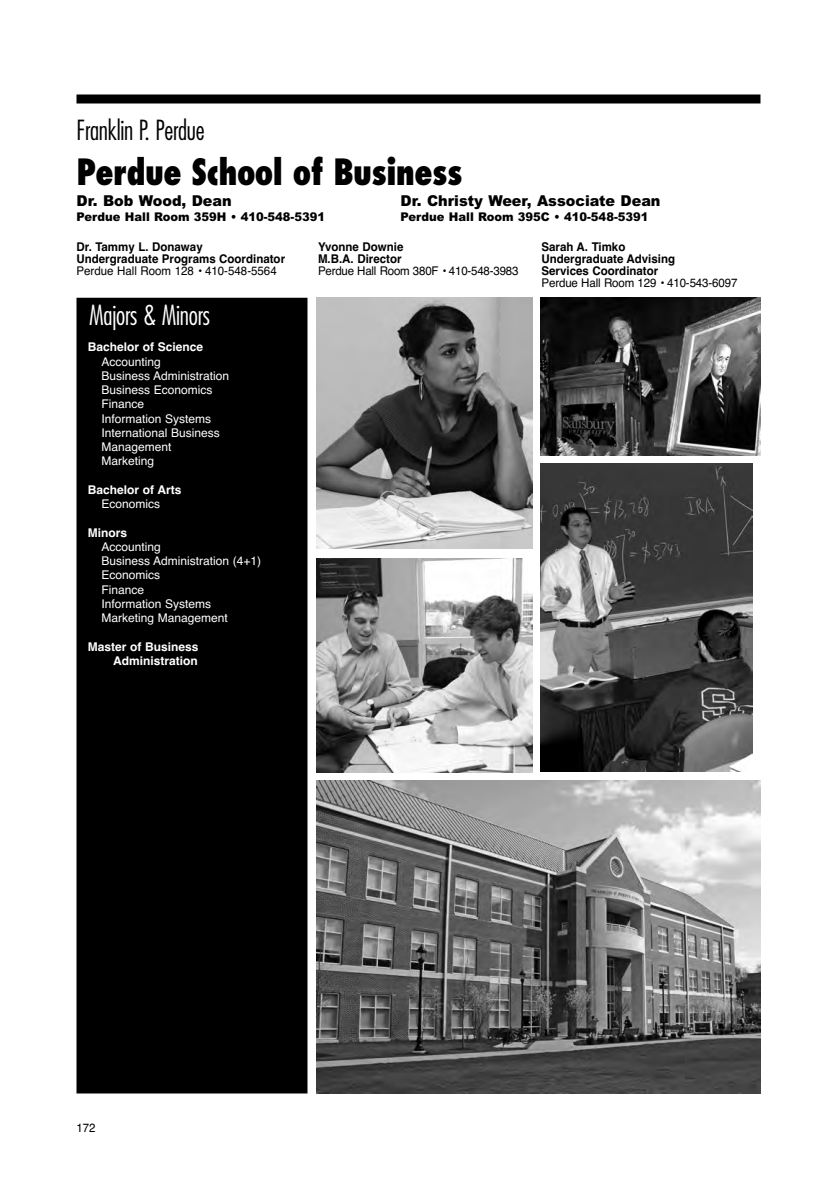
<style>
.page{position:relative;width:837px;height:1197px;background:#fff}
.page>*{position:absolute;margin:0;border:0;box-sizing:border-box;transform-origin:0 0}
.t1{font:800 condensed 35.25px "Futura";letter-spacing:-.02em;color:#000;scale:.95 1}
.t2{font:300 condensed 27px "Futura";letter-spacing:-.01em;color:#000;scale:.96 1}
.t3{font:300 condensed 27px "Futura";letter-spacing:-.01em;color:#fff;scale:.96 1}
.t4{font:900 15px "Arial";color:#000;scale:.96 1}
.t5{font:12px/14.2px "Helvetica";color:#fff}
.t6{font:700 12px/12px "Helvetica";color:#000;scale:.96 1}
.t7{font:12px "Helvetica";letter-spacing:-.01em;color:#000;scale:.96 1}
.t8{font:700 12px/14.2px "Helvetica";color:#fff;text-align:right}
.t9{font:900 12px "Arial";color:#000;scale:.96 1}
.t10{font:12px "Helvetica";letter-spacing:-.01em;color:#000;scale:.95 1}
</style>
<div class="page">
<div style="left:78px;top:299px;width:228px;height:793px;background:#000"></div>
<div style="left:76px;top:298px;width:232px;height:796px;border:2px solid #000"></div>
<div style="left:76px;top:94px;width:684px;height:10px;background:#000"></div>
<img style="left:316px;top:780px;width:444px;height:314px">
<img style="left:540px;top:298px;width:220px;height:158px">
<img style="left:316px;top:558px;width:216px;height:214px">
<img style="left:540px;top:463px;width:213px;height:309px">
<img style="left:316px;top:297px;width:216px;height:252px">
<h2 class="t2" style="left:77px;top:118px;width:135px">Franklin P. Perdue</h2>
<h1 class="t1" style="left:77px;top:156px;width:408px">Perdue School of Business</h1>
<p class="t4" style="left:77px;top:192px;width:163px">Dr. Bob Wood, Dean</p>
<p class="t4" style="left:401px;top:192px;width:272px">Dr. Christy Weer, Associate Dean</p>
<p class="t9" style="left:77px;top:210px;width:261px">Perdue Hall Room 359H • 410-548-5391</p>
<p class="t9" style="left:401px;top:210px;width:260px">Perdue Hall Room 395C • 410-548-5391</p>
<p class="t6" style="left:77px;top:241px;width:219px">Dr. Tammy L. Donaway<br>Undergraduate Programs Coordinator</p>
<p class="t7" style="left:77px;top:264px;width:210px">Perdue Hall Room 128 • 410-548-5564</p>
<p class="t6" style="left:542px;top:241px;width:141px">Sarah A. Timko<br>Undergraduate Advising<br>Services Coordinator</p>
<p class="t7" style="left:542px;top:276px;width:206px">Perdue Hall Room 129 • 410-543-6097</p>
<p class="t6" style="left:318px;top:241px;width:91px">Yvonne Downie<br>M.B.A. Director</p>
<p class="t7" style="left:318px;top:264px;width:210px">Perdue Hall Room 380F • 410-548-3983</p>
<h2 class="t3" style="left:89px;top:304px;width:127px">Majors &amp; Minors</h2>
<p class="t8" style="left:88px;top:340px;width:117px">Bachelor of Science</p>
<p class="t5" style="left:101px;top:354px;width:129px">Accounting<br>Business Administration<br>Business Economics<br>Finance<br>Information Systems<br>International Business<br>Management<br>Marketing</p>
<p class="t8" style="left:88px;top:483px;width:95px">Bachelor of Arts</p>
<p class="t5" style="left:101px;top:497px;width:60px">Economics</p>
<p class="t8" style="left:88px;top:525px;width:41px">Minors</p>
<p class="t5" style="left:101px;top:540px;width:161px">Accounting<br>Business Administration (4+1)<br>Economics<br>Finance<br>Information Systems<br>Marketing Management</p>
<p class="t8" style="left:88px;top:639px;width:112px">Master of Business<br>Administration</p>
<p class="t10" style="left:77px;top:1121px;width:22px">172</p>
</div>
